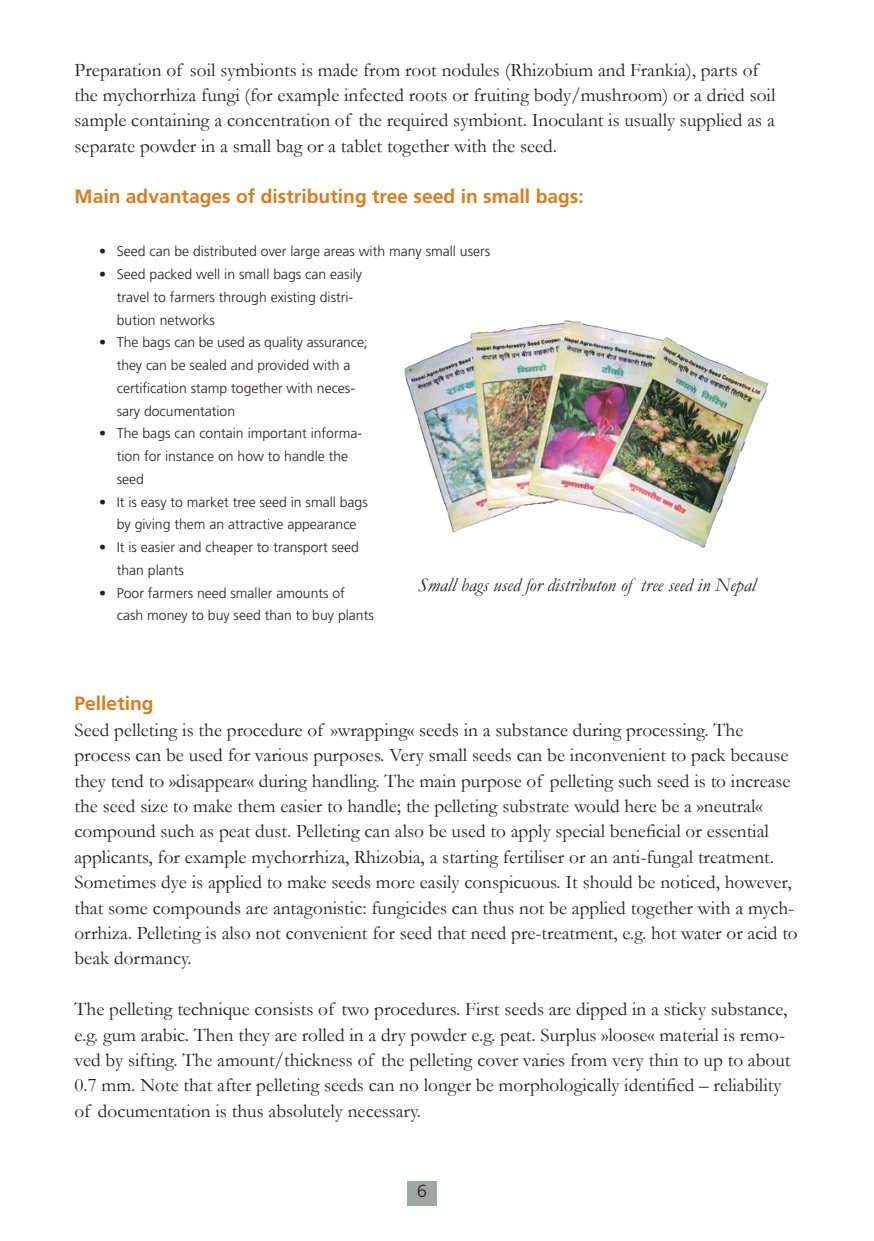
<style>
.page{position:relative;width:874px;height:1241px;background:#fff}
.page>*{position:absolute;margin:0;border:0;box-sizing:border-box;transform-origin:0 0}
.t1{font:19.25px/25.4px "Garamond";color:#231f20}
.t2{font:700 19.25px "Frutiger LT Std";color:#de7b1b}
.t3{font:italic 19.25px "Garamond";color:#231f20}
.t4{font:300 14px/22.8px "Frutiger LT Std";color:#231f20}
</style>
<div class="page">
<div style="left:407px;top:1180px;width:30px;height:25px;background:#9fa7a0"></div>
<img style="left:404px;top:320px;width:365px;height:228px">
<p class="t1" style="left:74px;top:56px;width:702px">Preparation of soil symbionts is made from root nodules (Rhizobium and Frankia), parts of the mychorrhiza fungi (for example infected roots or fruiting body/mushroom) or a dried soil sample containing a concentration of the required symbiont. Inoculant is usually supplied as a separate powder in a small bag or a tablet together with the seed.</p>
<p class="t2" style="left:74px;top:184px;width:510px">Main advantages of distributing tree seed in small bags:</p>
<p class="t4" style="left:99px;top:240px;width:392px">• Seed can be distributed over large areas with many small users</p>
<p class="t4" style="left:117px;top:263px;width:247px;text-indent:-18px">• Seed packed well in small bags can easily travel to farmers through existing distri&shy;bution networks</p>
<p class="t4" style="left:117px;top:331px;width:252px;text-indent:-18px">• The bags can be used as quality assurance; they can be sealed and provided with a certification stamp together with neces&shy;sary documentation</p>
<p class="t4" style="left:117px;top:422px;width:247px;text-indent:-18px">• The bags can contain important informa&shy;tion for instance on how to handle the seed</p>
<p class="t4" style="left:99px;top:490px;width:270px;text-align:center">• It is easy to market tree seed in small bags by giving them an attractive appearance</p>
<p class="t4" style="left:117px;top:536px;width:243px;text-indent:-18px">• It is easier and cheaper to transport seed than plants</p>
<p class="t4" style="left:117px;top:581px;width:258px;text-indent:-18px">• Poor farmers need smaller amounts of cash money to buy seed than to buy plants</p>
<p class="t3" style="left:418px;top:571px;width:339px">Small bags used for distributon of tree seed in Nepal</p>
<p class="t2" style="left:74px;top:692px;width:81px">Pelleting</p>
<p class="t1" style="left:74px;top:716px;width:724px">Seed pelleting is the procedure of »wrapping« seeds in a substance during processing. The process can be used for various purposes. Very small seeds can be inconvenient to pack because they tend to »disappear« during handling. The main purpose of pelleting such seed is to increase the seed size to make them easier to handle; the pelleting substrate would here be a »neutral« compound such as peat dust. Pelleting can also be used to apply special beneficial or essential applicants, for example mychorrhiza, Rhizobia, a starting fertiliser or an anti-fungal treatment.<br>Sometimes dye is applied to make seeds more easily conspicuous. It should be noticed, however, that some compounds are antagonistic: fungicides can thus not be applied together with a mych&shy;orrhiza. Pelleting is also not convenient for seed that need pre-treatment, e.g. hot water or acid to beak dormancy.</p>
<p class="t1" style="left:74px;top:995px;width:717px">The pelleting technique consists of two procedures. First seeds are dipped in a sticky substance, e.g. gum arabic. Then they are rolled in a dry powder e.g. peat. Surplus »loose« material is remo&shy;ved by sifting. The amount/thickness of the pelleting cover varies from very thin to up to about 0.7 mm. Note that after pelleting seeds can no longer be morphologically identified – reliability of documentation is thus absolutely necessary.</p>
</div>
